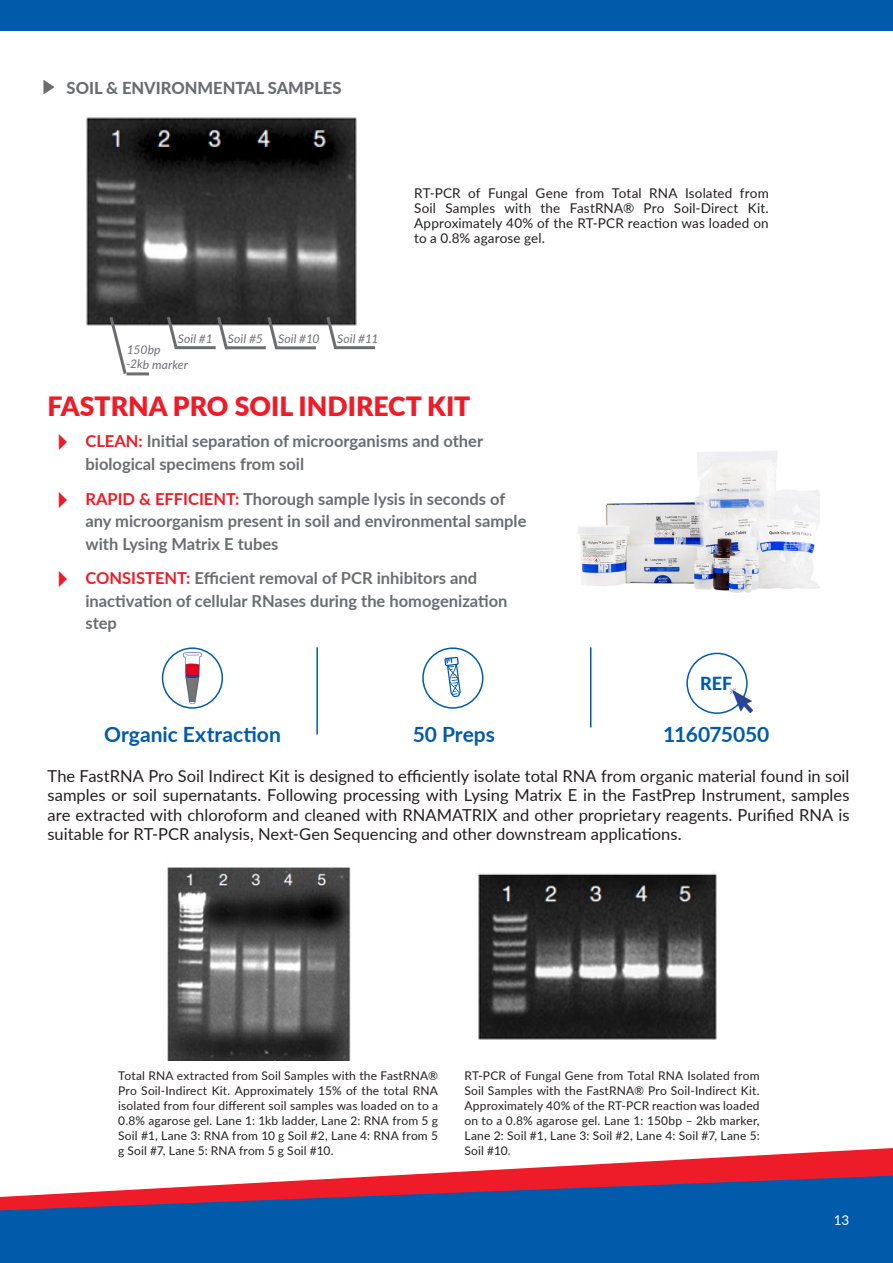
<style>
.page{position:relative;width:893px;height:1263px;background:#fff}
.page>*{position:absolute;margin:0;border:0;box-sizing:border-box;transform-origin:0 0}
.t1{font:900 26.55px "Lato";color:#ee1c28}
.t2{font:700 21px "Lato";color:#015aaa}
.t3{font:800 18px "Lato";color:#015aaa}
.t4{font:16.5px/19.5px "Lato";color:#231f20;text-align:justify}
.t5{font:700 16.5px/22.5px "Lato";color:#6c6d70}
.t6{font:800 16.5px "Lato";color:#6c6d70}
.t7{font:13.5px/15px "Lato";letter-spacing:.01em;color:#231f20;text-align:justify}
.t8{font:13.5px "Lato";color:#fff}
.t9{font:12px/15px "Lato";letter-spacing:.015em;color:#231f20;text-align:justify}
.t10{font:italic 12px/14.4px "Lato";color:#6c6d70}
.s1{color:#ee1c28}
</style>
<div class="page">
<div style="left:0;top:0;width:893px;height:31px;background:#015aaa"></div>
<svg style="left:402px;top:1148px;width:491px;height:27px"></svg>
<svg style="left:0;top:1175px;width:893px;height:88px;background:#335a9b"></svg>
<img style="left:578px;top:451px;width:242px;height:142px">
<img style="left:86px;top:117px;width:271px;height:208px">
<hr style="left:316px;top:647px;width:2px;height:87px;background:#015aaa">
<hr style="left:590px;top:647px;width:1px;height:80px;background:#015aaa">
<svg style="left:444px;top:657px;width:17px;height:40px"></svg>
<div style="left:422px;top:647px;width:61px;height:62px;border:2px solid #015aaa;border-radius:50%"></div>
<div style="left:686px;top:653px;width:62px;height:61px;border:2px solid #015aaa;border-radius:50%"></div>
<svg style="left:43px;top:80px;width:12px;height:15px"></svg>
<img style="left:167px;top:867px;width:184px;height:194px">
<img style="left:478px;top:873px;width:239px;height:167px">
<img style="left:730px;top:689px;width:23px;height:23px">
<img style="left:183px;top:653px;width:19px;height:50px">
<div style="left:162px;top:647px;width:61px;height:62px;border:2px solid #015aaa;border-radius:50%"></div>
<svg style="left:107px;top:314px;width:22px;height:62px"></svg>
<hr style="left:127px;top:372px;width:22px;height:3px;background:#6c6d70">
<svg style="left:165px;top:314px;width:15px;height:36px"></svg>
<hr style="left:176px;top:346px;width:40px;height:3px;background:#6c6d70">
<svg style="left:215px;top:314px;width:15px;height:36px"></svg>
<hr style="left:226px;top:346px;width:40px;height:3px;background:#6c6d70">
<svg style="left:265px;top:314px;width:15px;height:36px"></svg>
<hr style="left:276px;top:346px;width:40px;height:3px;background:#6c6d70">
<svg style="left:324px;top:314px;width:15px;height:36px"></svg>
<hr style="left:335px;top:346px;width:40px;height:3px;background:#6c6d70">
<p class="t6" style="left:67px;top:75px;width:276px">SOIL &amp; ENVIRONMENTAL SAMPLES</p>
<p class="t10" style="left:178px;top:331px;width:36px;rotate:1deg">Soil #1</p>
<p class="t10" style="left:228px;top:331px;width:36px;rotate:1deg">Soil #5</p>
<p class="t10" style="left:278px;top:331px;width:43px;rotate:1deg">Soil #10</p>
<p class="t10" style="left:337px;top:331px;width:43px;rotate:1deg">Soil #11</p>
<p class="t10" style="left:127px;top:342px;width:63px;rotate:1deg">150bp<br>-2kb marker</p>
<p class="t7" style="left:414px;top:185px;width:356px">RT-PCR of Fungal Gene from Total RNA Isolated from Soil Samples with the FastRNA® Pro Soil-Direct Kit.<br>Approximately 40% of the RT-PCR reaction was loaded on to a 0.8% agarose gel.</p>
<p class="t1" style="left:47px;top:387px;width:424px">FASTRNA PRO SOIL INDIRECT KIT</p>
<p class="t5" style="left:85px;top:429px;width:399px"><span class="s1">CLEAN:</span> Initial separation of microorganisms and other biological specimens from soil</p>
<p class="t5" style="left:85px;top:486px;width:443px"><span class="s1">RAPID &amp; EFFICIENT:</span> Thorough sample lysis in seconds of any microorganism present in soil and environmental sample with Lysing Matrix E tubes</p>
<p class="t5" style="left:85px;top:566px;width:424px"><span class="s1">CONSISTENT:</span> Efficient removal of PCR inhibitors and inactivation of cellular RNases during the homogenization step</p>
<p class="t3" style="left:700px;top:670px;width:34px">REF</p>
<p class="t2" style="left:104px;top:719px;width:178px">Organic Extraction</p>
<p class="t2" style="left:413px;top:719px;width:84px">50 Preps</p>
<p class="t2" style="left:663px;top:719px;width:108px">116075050</p>
<p class="t4" style="left:47px;top:765px;width:803px">The FastRNA Pro Soil Indirect Kit is designed to efficiently isolate total RNA from organic material found in soil samples or soil supernatants. Following processing with Lysing Matrix E in the FastPrep Instrument, samples are extracted with chloroform and cleaned with RNAMATRIX and other proprietary reagents. Purified RNA is suitable for RT-PCR analysis, Next-Gen Sequencing and other downstream applications.</p>
<p class="t9" style="left:118px;top:1067px;width:321px">Total RNA extracted from Soil Samples with the FastRNA® Pro Soil-Indirect Kit. Approximately 15% of the total RNA isolated from four different soil samples was loaded on to a 0.8% agarose gel. Lane 1: 1kb ladder, Lane 2: RNA from 5 g Soil #1, Lane 3: RNA from 10 g Soil #2, Lane 4: RNA from 5 g Soil #7, Lane 5: RNA from 5 g Soil #10.</p>
<p class="t9" style="left:464px;top:1067px;width:297px">RT-PCR of Fungal Gene from Total RNA Isolated from Soil Samples with the FastRNA® Pro Soil-Indirect Kit.<br>Approximately 40% of the RT-PCR reaction was loaded on to a 0.8% agarose gel. Lane 1: 150bp – 2kb marker, Lane 2: Soil #1, Lane 3: Soil #2, Lane 4: Soil #7, Lane 5:<br>Soil #10.</p>
<p class="t8" style="left:834px;top:1210px;width:17px">13</p>
</div>
